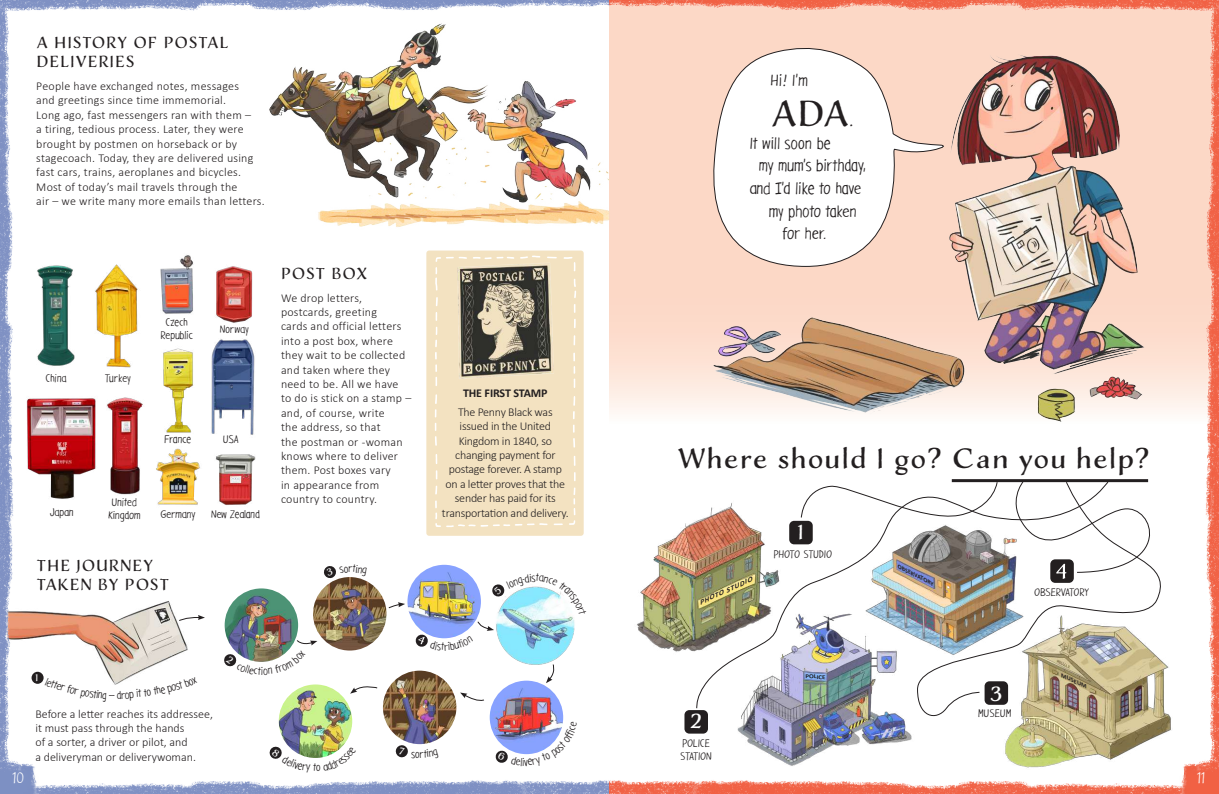
<style>
.page{position:relative;width:1219px;height:794px;background:#fff}
.page>*{position:absolute;margin:0;border:0;box-sizing:border-box;transform-origin:0 0}
.t1{font:36.1px "Adorn Roman";color:#231f20}
.t2{font:28px "Adorn Roman";letter-spacing:.06em;color:#231f20}
.t3{font:21px "Adorn Roman";color:#fff}
.t4{font:16.2px "Gargle Cd Rg";letter-spacing:.02em;color:#231f20}
.t5{font:16px/19px "Adorn Roman";letter-spacing:.08em;color:#231f20}
.t6{font:15px "Gargle Cd Rg";color:#fff}
.t7{font:300 12px/14.4px "Calibri";letter-spacing:.015em;color:#231f20}
.t8{font:300 12px/14.4px "Calibri";letter-spacing:-.02em;color:#231f20;text-align:center}
.t9{font:700 12px "Calibri";letter-spacing:-.01em;color:#231f20}
.t10{font:11px/13px "Gargle Cd Rg";letter-spacing:.02em;color:#231f20;text-align:center}
.t11{font:10px "Adorn Roman";color:#fff}
.t12{font:italic 700 7px "Calibri";color:#231f20;scale:1.14 1}
.t13{font:700 6px "Calibri";color:#231f20;scale:1.18 1}
.t14{font:italic 700 5.7px "Calibri";color:#231f20;scale:1.17 1}
.t15{font:italic 700 5.7px "Calibri";color:#231f20;scale:1.23 1}
.s1{font-size:16.2px}
</style>
<div class="page">
<svg style="left:609px;top:31px;width:576px;height:383px;background:#fcdbcb"></svg>
<img style="left:34px;top:255px;width:222px;height:250px">
<div style="left:426px;top:250px;width:158px;height:286px;background:#f3e2c1;border-radius:3px"></div>
<img style="left:32px;top:601px;width:156px;height:84px">
<img style="left:929px;top:46px;width:256px;height:331px">
<img style="left:697px;top:308px;width:277px;height:106px">
<img style="left:1026px;top:363px;width:139px;height:59px">
<img style="left:1005px;top:721px;width:166px;height:34px">
<img style="left:637px;top:522px;width:57px;height:130px">
<img style="left:737px;top:709px;width:175px;height:46px">
<img style="left:269px;top:31px;width:352px;height:207px">
<img style="left:313px;top:577px;width:73px;height:73px;border-radius:37px">
<img style="left:383px;top:670px;width:73px;height:74px;border-radius:37px">
<img style="left:279px;top:684px;width:73px;height:74px;border-radius:37px">
<img style="left:225px;top:588px;width:73px;height:74px;border-radius:37px">
<img style="left:505px;top:650px;width:61px;height:15px">
<img style="left:407px;top:565px;width:74px;height:73px;border-radius:37px">
<img style="left:490px;top:680px;width:73px;height:74px;border-radius:37px">
<img style="left:1px;top:31px;width:33px;height:458px">
<img style="left:1px;top:0;width:369px;height:31px">
<img style="left:370px;top:0;width:302px;height:31px">
<img style="left:547px;top:780px;width:125px;height:14px">
<img style="left:1185px;top:31px;width:34px;height:458px">
<img style="left:672px;top:0;width:547px;height:31px">
<img style="left:672px;top:755px;width:480px;height:39px">
<img style="left:1205px;top:489px;width:14px;height:281px">
<img style="left:1184px;top:734px;width:33px;height:36px">
<img style="left:1152px;top:765px;width:58px;height:29px">
<div style="left:1186px;top:770px;width:33px;height:24px;background:#f16144"></div>
<img style="left:64px;top:780px;width:483px;height:13px">
<img style="left:1px;top:489px;width:31px;height:245px">
<img style="left:1px;top:734px;width:32px;height:36px">
<img style="left:7px;top:765px;width:57px;height:28px">
<div style="left:0;top:770px;width:31px;height:24px;background:#7d90c3"></div>
<hr style="left:0;top:793px;width:609px;height:1px;background:#7d90c3">
<hr style="left:0;top:0;width:1px;height:794px;background:#7d90c3">
<svg style="left:707px;top:43px;width:241px;height:224px"></svg>
<svg style="left:434px;top:255px;width:142px;height:272px"></svg>
<svg style="left:178px;top:615px;width:27px;height:6px"></svg>
<div style="left:32px;top:672px;width:12px;height:12px;background:#231f20;border-radius:50%"></div>
<svg style="left:388px;top:602px;width:17px;height:7px"></svg>
<svg style="left:546px;top:663px;width:10px;height:20px"></svg>
<svg style="left:460px;top:692px;width:24px;height:9px"></svg>
<svg style="left:350px;top:686px;width:28px;height:7px"></svg>
<img style="left:694px;top:485px;width:223px;height:224px">
<div style="left:789px;top:521px;width:24px;height:23px;background:#231f20;border-radius:5px"></div>
<div style="left:684px;top:710px;width:24px;height:23px;background:#231f20;border-radius:5px"></div>
<hr style="left:952px;top:479px;width:196px;height:3px;background:#231f20">
<img style="left:917px;top:481px;width:254px;height:240px">
<img style="left:224px;top:639px;width:93px;height:28px">
<svg style="left:395px;top:744px;width:27px;height:14px"></svg>
<img style="left:495px;top:721px;width:68px;height:42px">
<svg style="left:324px;top:566px;width:38px;height:13px"></svg>
<img style="left:415px;top:573px;width:160px;height:77px">
<svg style="left:45px;top:678px;width:61px;height:7px"></svg>
<svg style="left:117px;top:677px;width:71px;height:8px"></svg>
<svg style="left:269px;top:746px;width:74px;height:13px"></svg>
<h3 class="t5" style="left:37px;top:33px;width:193px">A HISTORY OF POSTAL<br>DELIVERIES</h3>
<p class="t7" style="left:36px;top:79px;width:230px">People have exchanged notes, messages<br>and greetings since time immemorial.<br>Long ago, fast messengers ran with them –<br>a tiring, tedious process. Later, they were brought by postmen on horseback or by stagecoach. Today, they are delivered using fast cars, trains, aeroplanes and bicycles.<br>Most of today’s mail travels through the<br>air – we write many more emails than letters.</p>
<p class="t10" style="left:46px;top:371px;width:22px">China</p>
<p class="t10" style="left:105px;top:371px;width:27px">Turkey</p>
<p class="t10" style="left:161px;top:316px;width:34px">Czech<br>Republic</p>
<p class="t10" style="left:220px;top:322px;width:30px">Norway</p>
<p class="t10" style="left:165px;top:432px;width:28px">France</p>
<p class="t10" style="left:223px;top:433px;width:17px">USA</p>
<p class="t10" style="left:108px;top:495px;width:34px">United<br>Kingdom</p>
<p class="t10" style="left:50px;top:506px;width:25px">Japan</p>
<p class="t10" style="left:161px;top:507px;width:36px">Germany</p>
<h3 class="t5" style="left:37px;top:555px;width:134px">THE JOURNEY<br>TAKEN BY POST</h3>
<p class="t10" style="left:211px;top:507px;width:50px">New Zealand</p>
<h3 class="t5" style="left:281px;top:264px;width:87px">POST BOX</h3>
<p class="t7" style="left:281px;top:290px;width:132px">We drop letters, postcards, greeting<br>cards and official letters into a post box, where they wait to be collected and taken where they need to be. All we have to do is stick on a stamp – and, of course, write<br>the address, so that<br>the postman or -woman knows where to deliver them. Post boxes vary<br>in appearance from country to country.</p>
<p class="t10" style="left:349px;top:562px;width:6px">r</p>
<p class="t9" style="left:463px;top:384px;width:86px">THE FIRST STAMP</p>
<p class="t8" style="left:442px;top:404px;width:128px">The Penny Black was issued in the United<br>Kingdom in 1840, so changing payment for postage forever. A stamp on a letter proves that the sender has paid for its transportation and delivery.</p>
<p class="t11" style="left:35px;top:671px;width:5px">1</p>
<p class="t10" style="left:109px;top:688px;width:7px">—</p>
<p class="t7" style="left:35px;top:706px;width:179px">Before a letter reaches its addressee, it must pass through the hands<br>of a sorter, a driver or pilot, and<br>a deliveryman or deliverywoman.</p>
<p class="t10" style="left:415px;top:747px;width:6px">o</p>
<h3 class="t4" style="left:771px;top:71px;width:39px">Hi! I’m</h3>
<h1 class="t1" style="left:772px;top:92px;width:83px">ADA<span class="s1">.</span></h1>
<h3 class="t4" style="left:750px;top:133px;width:82px">It will soon be</h3>
<h3 class="t4" style="left:759px;top:156px;width:108px">my mum’s birthday,</h3>
<h3 class="t4" style="left:750px;top:179px;width:113px">and I’d like to have</h3>
<h3 class="t4" style="left:769px;top:201px;width:89px">my photo taken</h3>
<h3 class="t4" style="left:783px;top:224px;width:45px">for her.</h3>
<h2 class="t2" style="left:678px;top:441px;width:474px">Where should I go? Can you help?</h2>
<h3 class="t3" style="left:797px;top:519px;width:8px">1</h3>
<p class="t12" style="left:697px;top:598px;width:52px;rotate:-25deg">PHOTO STUDIO</p>
<p class="t10" style="left:774px;top:547px;width:60px">PHOTO STUDIO</p>
<p class="t14" style="left:901px;top:562px;width:36px;rotate:27deg">OBSERVATORY</p>
<p class="t10" style="left:1034px;top:585px;width:56px">OBSERVATORY</p>
<h3 class="t3" style="left:690px;top:708px;width:14px">2</h3>
<p class="t10" style="left:681px;top:737px;width:32px;text-align:left">POLICE<br>STATION</p>
<p class="t13" style="left:806px;top:671px;width:19px;rotate:4deg">POLICE</p>
<p class="t15" style="left:1064px;top:671px;width:24px;rotate:26deg">MUSEUM</p>
<h3 class="t3" style="left:990px;top:681px;width:14px">3</h3>
<p class="t10" style="left:978px;top:706px;width:35px">MUSEUM</p>
<p class="t6" style="left:13px;top:769px;width:12px">10</p>
<p class="t6" style="left:1197px;top:769px;width:9px">11</p>
</div>
